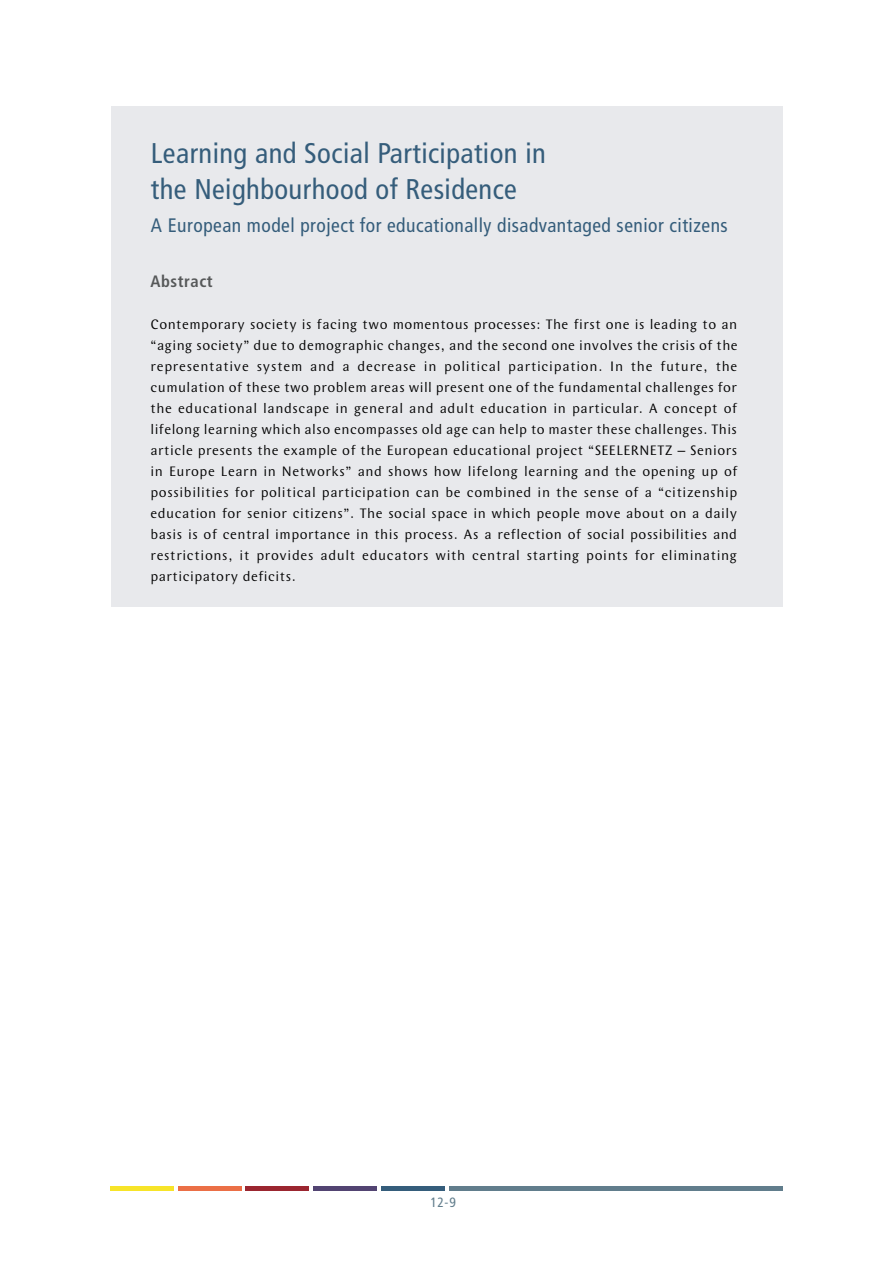
<style>
.page{position:relative;width:893px;height:1263px;background:#fff}
.page>*{position:absolute;margin:0;border:0;box-sizing:border-box;transform-origin:0 0}
.t1{font:condensed 28.5px/36px "Frutiger LT Std";letter-spacing:.015em;color:#355d7b}
.t2{font:condensed 19.5px "Frutiger LT Std";letter-spacing:.025em;color:#355d7b}
.t3{font:700 condensed 16.5px "Frutiger LT Std";letter-spacing:.035em;color:#565859}
.t4{font:14.25px/21px "Wunderlich";letter-spacing:.045em;color:#000;text-align:justify}
.t5{font:condensed 13.5px "Frutiger LT Std";color:#617d8c}
</style>
<div class="page">
<div style="left:111px;top:1186px;width:63px;height:5px;background:#f7e429"></div>
<div style="left:178px;top:1186px;width:64px;height:5px;background:#eb6f46"></div>
<div style="left:246px;top:1186px;width:63px;height:5px;background:#9b2630"></div>
<div style="left:313px;top:1186px;width:64px;height:5px;background:#524472"></div>
<div style="left:381px;top:1186px;width:63px;height:5px;background:#355d7b"></div>
<div style="left:449px;top:1186px;width:333px;height:5px;background:#617d8c"></div>
<div style="left:111px;top:106px;width:671px;height:500px;background:#e8e9ec"></div>
<h1 class="t1" style="left:151px;top:135px;width:396px">Learning and Social Participation in the Neighbourhood of Residence</h1>
<h2 class="t2" style="left:151px;top:214px;width:578px">A European model project for educationally disadvantaged senior citizens</h2>
<p class="t3" style="left:151px;top:271px;width:64px">Abstract</p>
<p class="t4" style="left:151px;top:314px;width:589px">Contemporary society is facing two momentous processes: The first one is leading to an “aging society” due to demographic changes, and the second one involves the crisis of the representative system and a decrease in political participation. In the future, the cumulation of these two problem areas will present one of the fundamental challenges for the educational landscape in general and adult education in particular. A concept of lifelong learning which also encompasses old age can help to master these challenges. This article presents the example of the European educational project “SEELERNETZ – Seniors in Europe Learn in Networks” and shows how lifelong learning and the opening up of possibilities for political participation can be combined in the sense of a “citizenship education for senior citizens”. The social space in which people move about on a daily basis is of central importance in this process. As a reflection of social possibilities and restrictions, it provides adult educators with central starting points for eliminating participatory deficits.</p>
<p class="t5" style="left:430px;top:1195px;width:27px">12-9</p>
</div>
